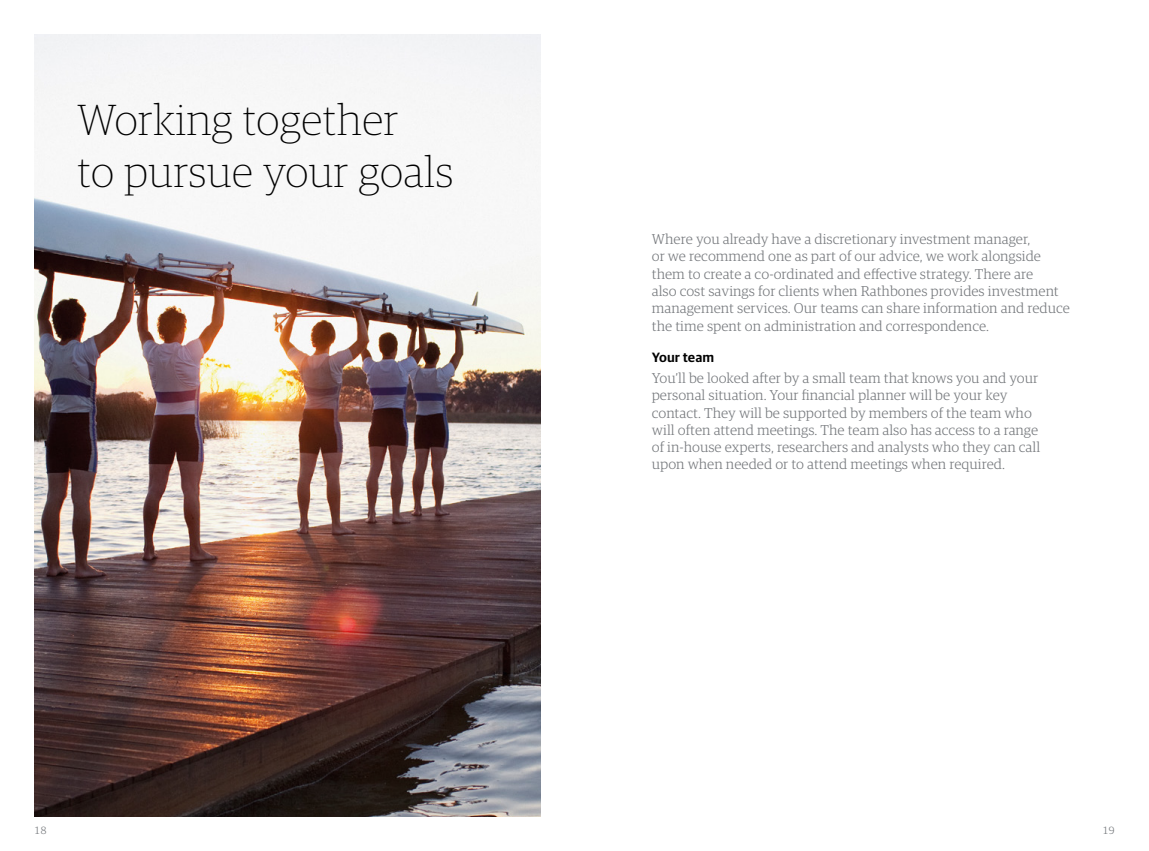
<style>
.page{position:relative;width:1149px;height:851px;background:#fff}
.page>*{position:absolute;margin:0;border:0;box-sizing:border-box;transform-origin:0 0}
.t1{font:100 43.5px/52.2px "Guardian RTB Egyp";color:#000}
.t2{font:300 14.25px/17.2px "Guardian RTB Egyp";color:#74777b}
.t3{font:600 13.5px "Guardian RTB Sans";color:#000}
.t4{font:300 10.5px "Guardian RTB Egyp";color:#74777b}
</style>
<div class="page">
<img style="left:34px;top:34px;width:506px;height:782px">
<h1 class="t1" style="left:77px;top:91px;width:378px">Working together<br>to pursue your goals</h1>
<p class="t2" style="left:651px;top:230px;width:419px">Where you already have a discretionary investment manager,<br>or we recommend one as part of our advice, we work alongside them to create a co-ordinated and effective strategy. There are<br>also cost savings for clients when Rathbones provides investment management services. Our teams can share information and reduce the time spent on administration and correspondence.</p>
<p class="t3" style="left:651px;top:347px;width:64px">Your team</p>
<p class="t2" style="left:651px;top:368px;width:390px">You’ll be looked after by a small team that knows you and your personal situation. Your financial planner will be your key contact. They will be supported by members of the team who will often attend meetings. The team also has access to a range of in-house experts, researchers and analysts who they can call upon when needed or to attend meetings when required.</p>
<p class="t4" style="left:34px;top:823px;width:14px">18</p>
<p class="t4" style="left:1101px;top:823px;width:14px">19</p>
</div>
